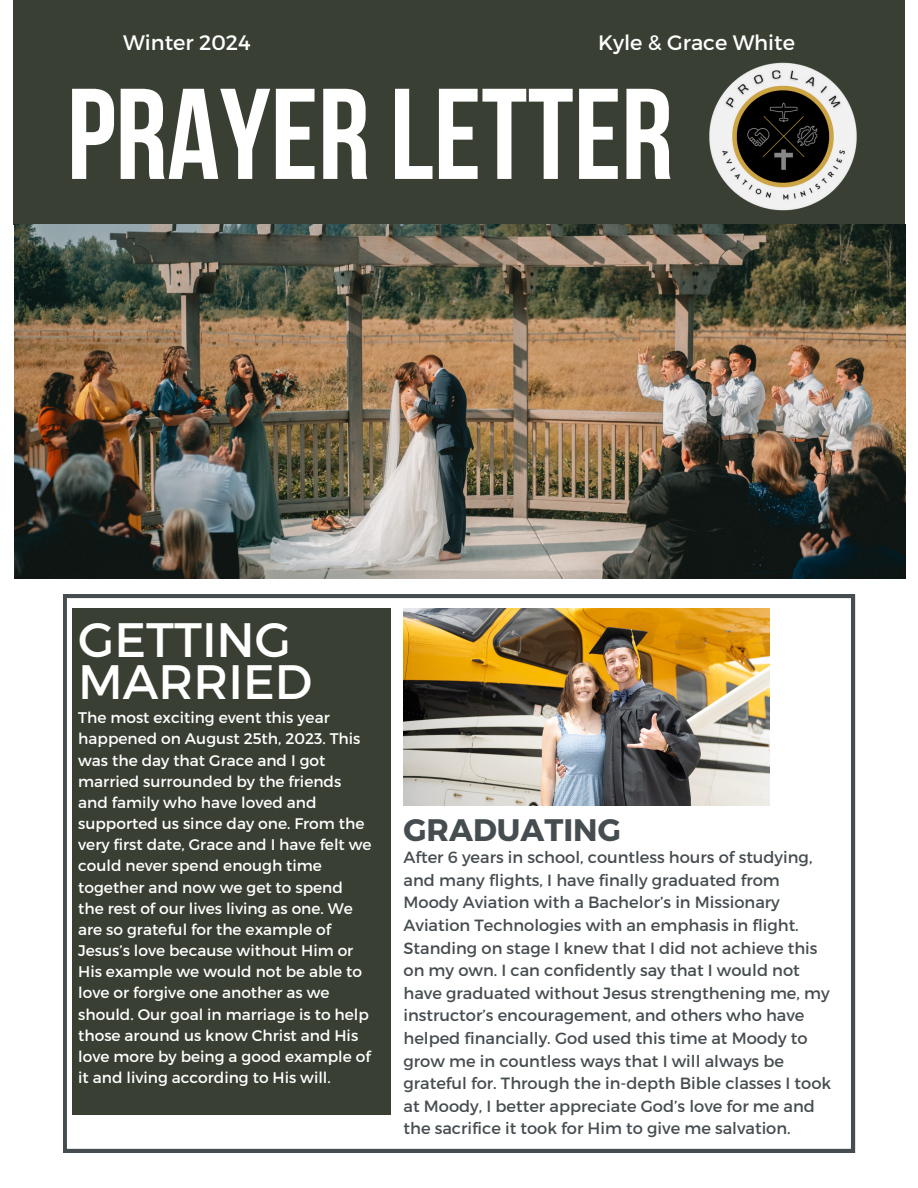
<style>
.page{position:relative;width:918px;height:1188px;background:#fff}
.page>*{position:absolute;margin:0;border:0;box-sizing:border-box;transform-origin:0 0}
.t1{font:128.85px "Bebas Neue Cyrillic";color:#fff}
.t2{font:48.3px "Montserrat";color:#fff}
.t3{font:700 31.05px "Montserrat";color:#464d50}
.t4{font:20.85px "Montserrat";color:#fff}
.t5{font:16.2px/22.6px "Montserrat";color:#464d50}
.t6{font:15.45px/21.1px "Montserrat";color:#fff}
</style>
<div class="page">
<svg style="left:63px;top:594px;width:792px;height:559px"></svg>
<img style="left:404px;top:609px;width:365px;height:197px">
<div style="left:13px;top:0;width:891px;height:225px;background:#394033"></div>
<div style="left:73px;top:609px;width:318px;height:506px;background:#394033"></div>
<img style="left:14px;top:225px;width:891px;height:354px">
<img style="left:688px;top:62px;width:191px;height:171px">
<p class="t4" style="left:123px;top:29px;width:129px">Winter 2024</p>
<p class="t4" style="left:598px;top:29px;width:198px">Kyle &amp; Grace White</p>
<p class="t1" style="left:67px;top:82px;width:608px">PRAYER LETTER</p>
<p class="t2" style="left:78px;top:609px;width:214px">GETTING</p>
<p class="t2" style="left:78px;top:650px;width:235px">MARRIED</p>
<p class="t6" style="left:78px;top:706px;width:295px">The most exciting event this year happened on August 25th, 2023. This was the day that Grace and I got married surrounded by the friends and family who have loved and supported us since day one. From the very first date, Grace and I have felt we could never spend enough time together and now we get to spend the rest of our lives living as one. We are so grateful for the example of Jesus’s love because without Him or His example we would not be able to love or forgive one another as we should. Our goal in marriage is to help those around us know Christ and His love more by being a good example of it and living according to His will.</p>
<p class="t3" style="left:404px;top:810px;width:219px">GRADUATING</p>
<p class="t5" style="left:404px;top:845px;width:429px">After 6 years in school, countless hours of studying, and many flights, I have finally graduated from Moody Aviation with a Bachelor’s in Missionary Aviation Technologies with an emphasis in flight.<br>Standing on stage I knew that I did not achieve this on my own. I can confidently say that I would not have graduated without Jesus strengthening me, my instructor’s encouragement, and others who have helped financially. God used this time at Moody to grow me in countless ways that I will always be grateful for. Through the in-depth Bible classes I took at Moody, I better appreciate God’s love for me and the sacrifice it took for Him to give me salvation.</p>
</div>
